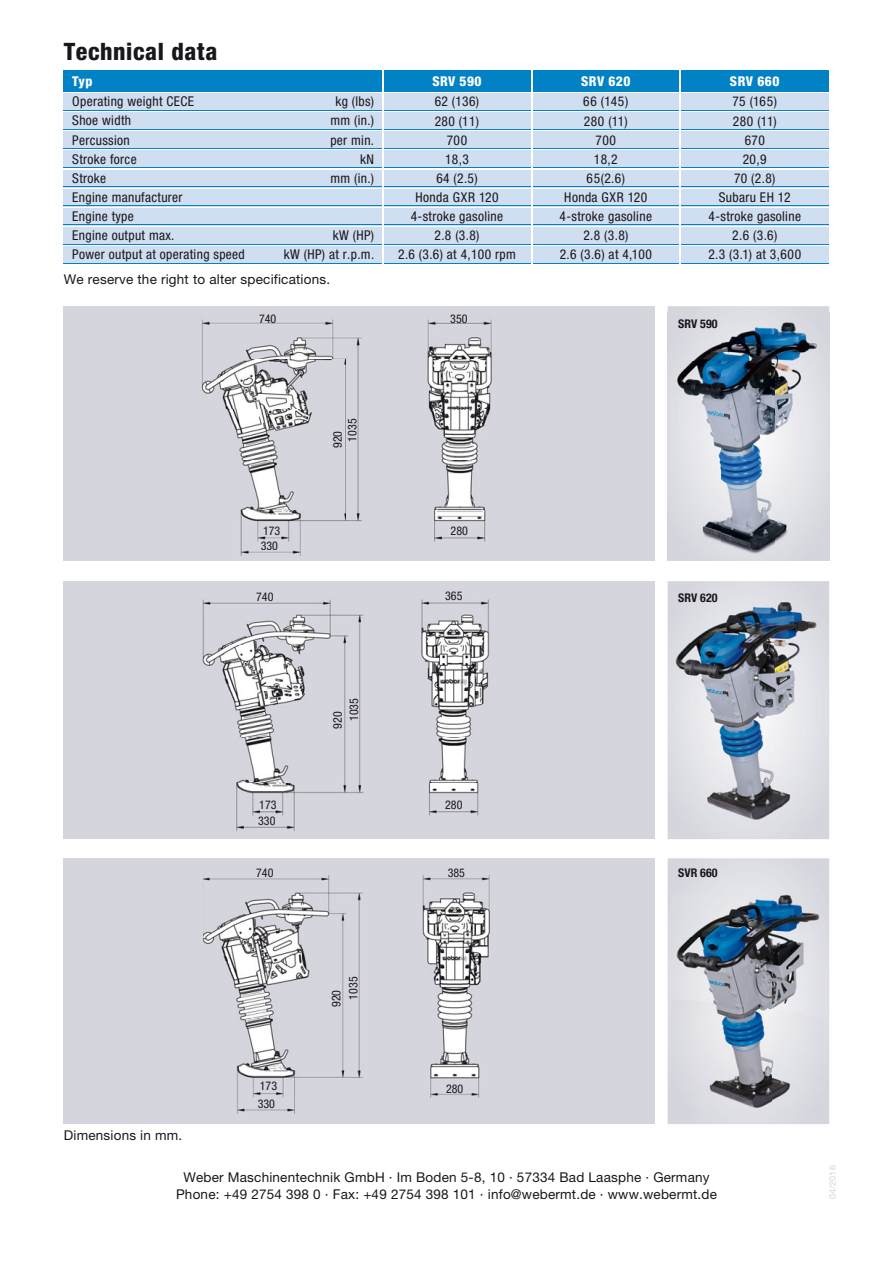
<style>
.page{position:relative;width:893px;height:1263px;background:#fff}
.page>*{position:absolute;margin:0;border:0;box-sizing:border-box;transform-origin:0 0}
.t1{font:800 condensed 24px "Helvetica Neue LT Pro";letter-spacing:.025em;color:#1a171c}
.t2{font:condensed 13.5px/19.2px "Helvetica Neue LT Pro";letter-spacing:.025em;color:#1a171c}
.t3{font:13.5px/17.2px "Helvetica Neue LT Pro";letter-spacing:.015em;color:#1a171c;text-align:center}
.t4{font:800 condensed 13.5px "Helvetica Neue LT Pro";letter-spacing:.035em;color:#fff}
.t5{font:condensed 12px "Helvetica Neue LT Pro";color:#1a171c}
.t6{font:700 condensed 12px "Helvetica Neue LT Pro";color:#1a171c}
.t7{font:condensed 12px/14.9px "Helvetica Neue LT Pro";color:#161319}
.t8{font:9px "Helvetica Neue LT Pro";letter-spacing:.015em;color:#d5d6dd}
</style>
<div class="page">
<div style="left:64px;top:306px;width:591px;height:255px;background:#d5d6dd"></div>
<div style="left:64px;top:227px;width:765px;height:17px;background:#cfdef0"></div>
<hr style="left:64px;top:244px;width:765px;height:1px;background:#0082c4">
<div style="left:64px;top:247px;width:765px;height:17px;background:#cfdef0"></div>
<hr style="left:64px;top:263px;width:765px;height:1px;background:#0082c4">
<div style="left:64px;top:94px;width:765px;height:17px;background:#cfdef0"></div>
<hr style="left:64px;top:110px;width:765px;height:1px;background:#0082c4">
<div style="left:64px;top:113px;width:765px;height:17px;background:#cfdef0"></div>
<hr style="left:64px;top:129px;width:765px;height:1px;background:#0082c4">
<div style="left:64px;top:132px;width:765px;height:17px;background:#cfdef0"></div>
<hr style="left:64px;top:148px;width:765px;height:1px;background:#0082c4">
<div style="left:64px;top:151px;width:765px;height:17px;background:#cfdef0"></div>
<hr style="left:64px;top:167px;width:765px;height:1px;background:#0082c4">
<div style="left:64px;top:170px;width:765px;height:17px;background:#cfdef0"></div>
<hr style="left:64px;top:186px;width:765px;height:1px;background:#0082c4">
<div style="left:64px;top:189px;width:765px;height:17px;background:#cfdef0"></div>
<hr style="left:64px;top:205px;width:765px;height:1px;background:#0082c4">
<div style="left:64px;top:208px;width:765px;height:17px;background:#cfdef0"></div>
<hr style="left:64px;top:225px;width:765px;height:1px;background:#0082c4">
<div style="left:64px;top:70px;width:765px;height:21px;background:#0082c4"></div>
<div style="left:668px;top:581px;width:161px;height:258px;background:#dadbe1"></div>
<img style="left:671px;top:598px;width:153px;height:229px">
<div style="left:668px;top:858px;width:161px;height:266px;background:#dbdce2"></div>
<img style="left:671px;top:894px;width:152px;height:218px">
<svg style="left:668px;top:306px;width:161px;height:6px"></svg>
<img style="left:668px;top:312px;width:161px;height:249px">
<img style="left:201px;top:319px;width:291px;height:237px">
<img style="left:451px;top:319px;width:16px;height:4px">
<img style="left:333px;top:431px;width:9px;height:17px">
<img style="left:348px;top:419px;width:9px;height:22px">
<img style="left:261px;top:541px;width:17px;height:9px">
<div style="left:64px;top:581px;width:591px;height:258px;background:#d5d6dd"></div>
<div style="left:64px;top:858px;width:591px;height:266px;background:#d5d6dd"></div>
<img style="left:202px;top:599px;width:288px;height:231px">
<img style="left:203px;top:876px;width:160px;height:237px">
<img style="left:422px;top:876px;width:68px;height:222px">
<hr style="left:531px;top:70px;width:1px;height:197px;background:#fff">
<hr style="left:382px;top:70px;width:1px;height:197px;background:#fff">
<hr style="left:680px;top:70px;width:1px;height:197px;background:#fff">
<h1 class="t1" style="left:64px;top:42px;width:155px">Technical data</h1>
<p class="t4" style="left:72px;top:76px;width:22px">Typ</p>
<p class="t4" style="left:432px;top:76px;width:50px">SRV 590</p>
<p class="t4" style="left:581px;top:76px;width:51px">SRV 620</p>
<p class="t4" style="left:730px;top:76px;width:51px">SRV 660</p>
<p class="t2" style="left:435px;top:93px;width:46px">62 (136)</p>
<p class="t2" style="left:583px;top:93px;width:46px">66 (145)</p>
<p class="t2" style="left:732px;top:93px;width:46px">75 (165)</p>
<p class="t2" style="left:435px;top:112px;width:46px">280 (11)</p>
<p class="t2" style="left:584px;top:112px;width:45px">280 (11)</p>
<p class="t2" style="left:733px;top:112px;width:45px">280 (11)</p>
<p class="t2" style="left:447px;top:132px;width:22px">700</p>
<p class="t2" style="left:595px;top:132px;width:22px">700</p>
<p class="t2" style="left:745px;top:132px;width:22px">670</p>
<p class="t2" style="left:72px;top:151px;width:66px">Stroke force</p>
<p class="t2" style="left:360px;top:151px;width:15px">kN</p>
<p class="t2" style="left:445px;top:151px;width:25px">18,3</p>
<p class="t2" style="left:594px;top:151px;width:25px">18,2</p>
<p class="t2" style="left:743px;top:151px;width:25px">20,9</p>
<p class="t2" style="left:436px;top:170px;width:43px">64 (2.5)</p>
<p class="t2" style="left:587px;top:170px;width:40px">65(2.6)</p>
<p class="t2" style="left:734px;top:170px;width:43px">70 (2.8)</p>
<p class="t2" style="left:415px;top:189px;width:85px">Honda GXR 120</p>
<p class="t2" style="left:564px;top:189px;width:85px">Honda GXR 120</p>
<p class="t2" style="left:719px;top:189px;width:73px">Subaru EH 12</p>
<p class="t2" style="left:411px;top:208px;width:94px">4-stroke gasoline</p>
<p class="t2" style="left:560px;top:208px;width:94px">4-stroke gasoline</p>
<p class="t2" style="left:709px;top:208px;width:94px">4-stroke gasoline</p>
<p class="t2" style="left:435px;top:227px;width:46px">2.8 (3.8)</p>
<p class="t2" style="left:583px;top:227px;width:47px">2.8 (3.8)</p>
<p class="t2" style="left:732px;top:227px;width:47px">2.6 (3.6)</p>
<p class="t2" style="left:398px;top:246px;width:119px">2.6 (3.6) at 4,100 rpm</p>
<p class="t2" style="left:560px;top:246px;width:94px">2.6 (3.6) at 4,100</p>
<p class="t2" style="left:708px;top:246px;width:94px">2.3 (3.1) at 3,600</p>
<p class="t2" style="left:72px;top:93px;width:123px">Operating weight CECE</p>
<p class="t2" style="left:335px;top:93px;width:40px">kg (lbs)</p>
<p class="t2" style="left:72px;top:112px;width:60px">Shoe width</p>
<p class="t2" style="left:330px;top:112px;width:45px">mm (in.)</p>
<p class="t2" style="left:72px;top:132px;width:59px">Percussion</p>
<p class="t2" style="left:330px;top:132px;width:45px">per min.</p>
<p class="t2" style="left:72px;top:170px;width:35px">Stroke</p>
<p class="t2" style="left:330px;top:170px;width:45px">mm (in.)</p>
<p class="t2" style="left:72px;top:189px;width:112px">Engine manufacturer<br>Engine type<br>Engine output max.</p>
<p class="t2" style="left:333px;top:227px;width:43px">kW (HP)</p>
<p class="t2" style="left:72px;top:246px;width:174px">Power output at operating speed</p>
<p class="t2" style="left:284px;top:246px;width:92px">kW (HP) at r.p.m.</p>
<p class="t3" style="left:64px;top:272px;width:268px">We reserve the right to alter specifications.</p>
<p class="t5" style="left:259px;top:314px;width:19px">740</p>
<p class="t7" style="left:331px;top:441px;width:25px;text-indent:-7px;rotate:-90deg">920<br>1035</p>
<p class="t7" style="left:450px;top:312px;width:19px">350</p>
<p class="t5" style="left:263px;top:527px;width:19px">173</p>
<p class="t5" style="left:451px;top:527px;width:19px">280</p>
<p class="t7" style="left:261px;top:539px;width:19px">330</p>
<p class="t5" style="left:256px;top:592px;width:19px">740</p>
<p class="t5" style="left:259px;top:800px;width:19px">173</p>
<p class="t5" style="left:258px;top:816px;width:19px">330</p>
<p class="t5" style="left:256px;top:869px;width:19px">740</p>
<p class="t5" style="left:350px;top:721px;width:25px;rotate:-90deg">1035</p>
<p class="t5" style="left:333px;top:729px;width:19px;rotate:-90deg">920</p>
<p class="t5" style="left:445px;top:592px;width:19px">365</p>
<p class="t5" style="left:445px;top:800px;width:19px">280</p>
<p class="t5" style="left:448px;top:869px;width:19px">385</p>
<p class="t6" style="left:678px;top:319px;width:41px">SRV 590</p>
<p class="t6" style="left:678px;top:593px;width:41px">SRV 620</p>
<p class="t6" style="left:678px;top:869px;width:41px">SVR 660</p>
<p class="t3" style="left:64px;top:1128px;width:120px">Dimensions in mm.</p>
<p class="t5" style="left:260px;top:1081px;width:19px">173</p>
<p class="t5" style="left:258px;top:1100px;width:19px">330</p>
<p class="t5" style="left:332px;top:1007px;width:19px;rotate:-90deg">920</p>
<p class="t5" style="left:349px;top:999px;width:25px;rotate:-90deg">1035</p>
<p class="t5" style="left:446px;top:1084px;width:19px">280</p>
<p class="t3" style="left:176px;top:1170px;width:542px">Weber Maschinentechnik GmbH · Im Boden 5-8, 10 · 57334 Bad Laasphe · Germany<br>Phone: +49 2754 398 0 · Fax: +49 2754 398 101 · info@webermt.de · www.webermt.de</p>
<p class="t8" style="left:829px;top:1199px;width:35px;rotate:-90deg">04/2016</p>
</div>
